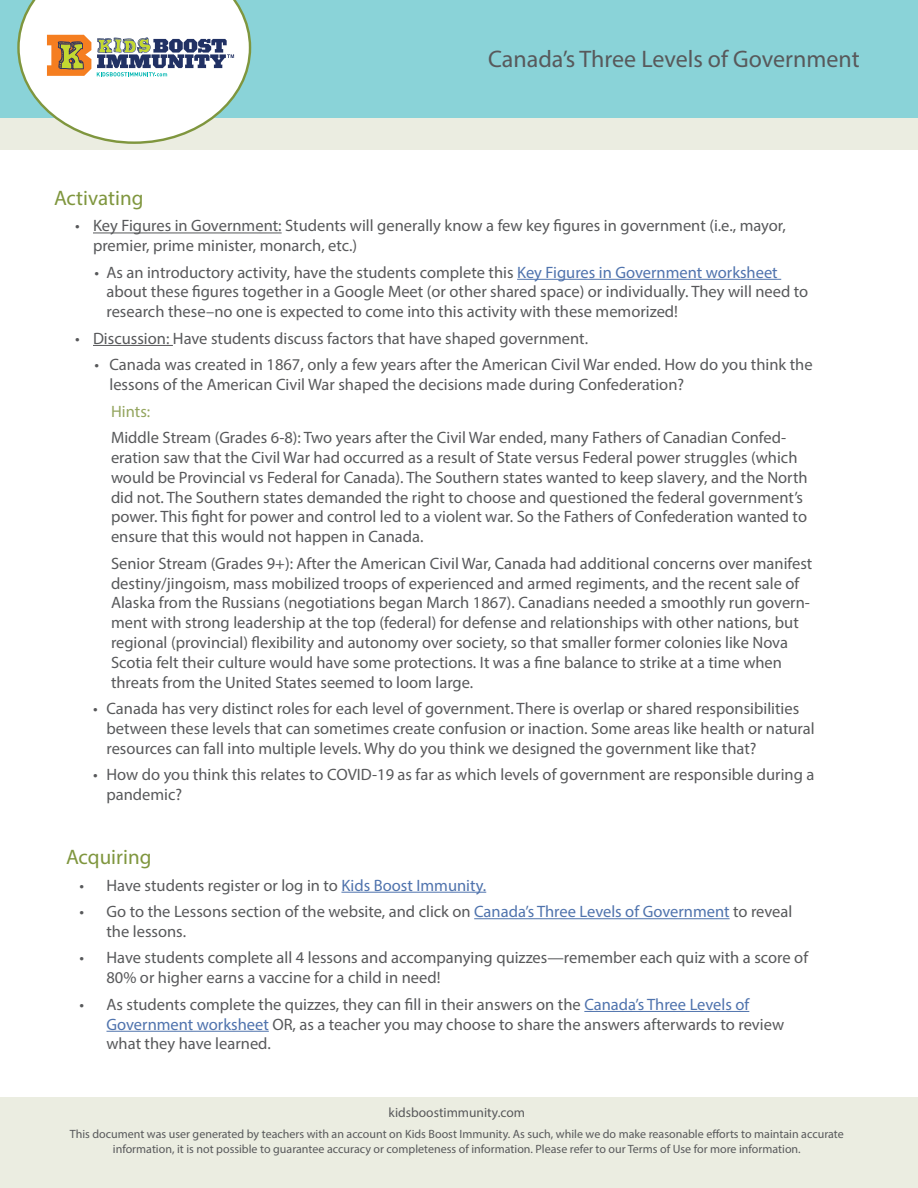
<style>
.page{position:relative;width:918px;height:1188px;background:#fff}
.page>*{position:absolute;margin:0;border:0;box-sizing:border-box;transform-origin:0 0}
.t1{font:24px "Myriad Pro";color:#58595b}
.t2{font:21px "Myriad Pro";color:#7f963e}
.t3{font:16.5px/19.8px "Myriad Pro";color:#58595b}
.t4{font:16.5px "Myriad Pro";color:#94a55f}
.t5{font:13.5px "Myriad Pro";color:#58595b}
.t6{font:12px/14.4px "Myriad Pro";color:#58595b;text-align:center}
.s1{color:#4f73ad}
</style>
<div class="page">
<div style="left:0;top:1097px;width:918px;height:91px;background:#ebede1"></div>
<hr style="left:93px;top:233px;width:189px;height:1px;background:#58595b">
<hr style="left:517px;top:279px;width:264px;height:1px;background:#4f73ad">
<hr style="left:93px;top:345px;width:80px;height:1px;background:#58595b">
<hr style="left:341px;top:892px;width:145px;height:1px;background:#4f73ad">
<hr style="left:474px;top:918px;width:256px;height:1px;background:#4f73ad">
<hr style="left:584px;top:1011px;width:165px;height:1px;background:#4f73ad">
<hr style="left:106px;top:1031px;width:163px;height:1px;background:#4f73ad">
<div style="left:0;top:117px;width:918px;height:33px;background:#ebede1"></div>
<div style="left:0;top:0;width:918px;height:118px;background:#8ad3d8"></div>
<svg style="left:17px;top:0;width:234px;height:144px"></svg>
<h1 class="t1" style="left:488px;top:44px;width:373px">Canada’s Three Levels of Government</h1>
<p class="t2" style="left:54px;top:185px;width:91px">Activating</p>
<p class="t3" style="left:93px;top:216px;width:694px;text-indent:-18px">• Key Figures in Government: Students will generally know a few key figures in government (i.e., mayor, premier, prime minister, monarch, etc.)</p>
<p class="t3" style="left:106px;top:262px;width:703px;text-indent:-12px">• As an introductory activity, have the students complete this <span class="s1">Key Figures in Government worksheet </span>about these figures together in a Google Meet (or other shared space) or individually. They will need to research these–no one is expected to come into this activity with these memorized!</p>
<p class="t3" style="left:75px;top:328px;width:515px">• Discussion: Have students discuss factors that have shaped government.</p>
<p class="t3" style="left:110px;top:355px;width:705px;text-indent:-15px">• Canada was created in 1867, only a few years after the American Civil War ended. How do you think the lessons of the American Civil War shaped the decisions made during Confederation?</p>
<p class="t4" style="left:111px;top:401px;width:41px">Hints:</p>
<p class="t3" style="left:111px;top:428px;width:698px">Middle Stream (Grades 6-8): Two years after the Civil War ended, many Fathers of Canadian Confed&shy;eration saw that the Civil War had occurred as a result of State versus Federal power struggles (which would be Provincial vs Federal for Canada). The Southern states wanted to keep slavery, and the North did not. The Southern states demanded the right to choose and questioned the federal government’s power. This fight for power and control led to a violent war. So the Fathers of Confederation wanted to ensure that this would not happen in Canada.</p>
<p class="t3" style="left:111px;top:553px;width:703px">Senior Stream (Grades 9+): After the American Civil War, Canada had additional concerns over manifest destiny/jingoism, mass mobilized troops of experienced and armed regiments, and the recent sale of Alaska from the Russians (negotiations began March 1867). Canadians needed a smoothly run govern&shy;ment with strong leadership at the top (federal) for defense and relationships with other nations, but regional (provincial) flexibility and autonomy over society, so that smaller former colonies like Nova Scotia felt their culture would have some protections. It was a fine balance to strike at a time when threats from the United States seemed to loom large.</p>
<p class="t3" style="left:106px;top:698px;width:710px;text-indent:-13px">• Canada has very distinct roles for each level of government. There is overlap or shared responsibilities between these levels that can sometimes create confusion or inaction. Some areas like health or natural resources can fall into multiple levels. Why do you think we designed the government like that?</p>
<p class="t3" style="left:106px;top:765px;width:709px;text-indent:-13px">• How do you think this relates to COVID-19 as far as which levels of government are responsible during a pandemic?</p>
<p class="t2" style="left:66px;top:844px;width:87px">Acquiring</p>
<p class="t3" style="left:80px;top:875px;width:408px">• Have students register or log in to <span class="s1">Kids Boost Immunity.</span></p>
<p class="t3" style="left:106px;top:901px;width:687px;text-indent:-27px">• Go to the Lessons section of the website, and click on <span class="s1">Canada’s Three Levels of Government</span> to reveal the lessons.</p>
<p class="t3" style="left:106px;top:948px;width:703px;text-indent:-27px">• Have students complete all 4 lessons and accompanying quizzes—remember each quiz with a score of<br>80% or higher earns a vaccine for a child in need!</p>
<p class="t3" style="left:106px;top:994px;width:679px;text-indent:-27px">• As students complete the quizzes, they can fill in their answers on the <span class="s1">Canada’s Three Levels of<br>Government worksheet</span> OR, as a teacher you may choose to share the answers afterwards to review what they have learned.</p>
<p class="t5" style="left:389px;top:1104px;width:138px">kidsboostimmunity.com</p>
<p class="t6" style="left:70px;top:1127px;width:776px">This document was user generated by teachers with an account on Kids Boost Immunity. As such, while we do make reasonable efforts to maintain accurate information, it is not possible to guarantee accuracy or completeness of information. Please refer to our Terms of Use for more information.</p>
</div>
